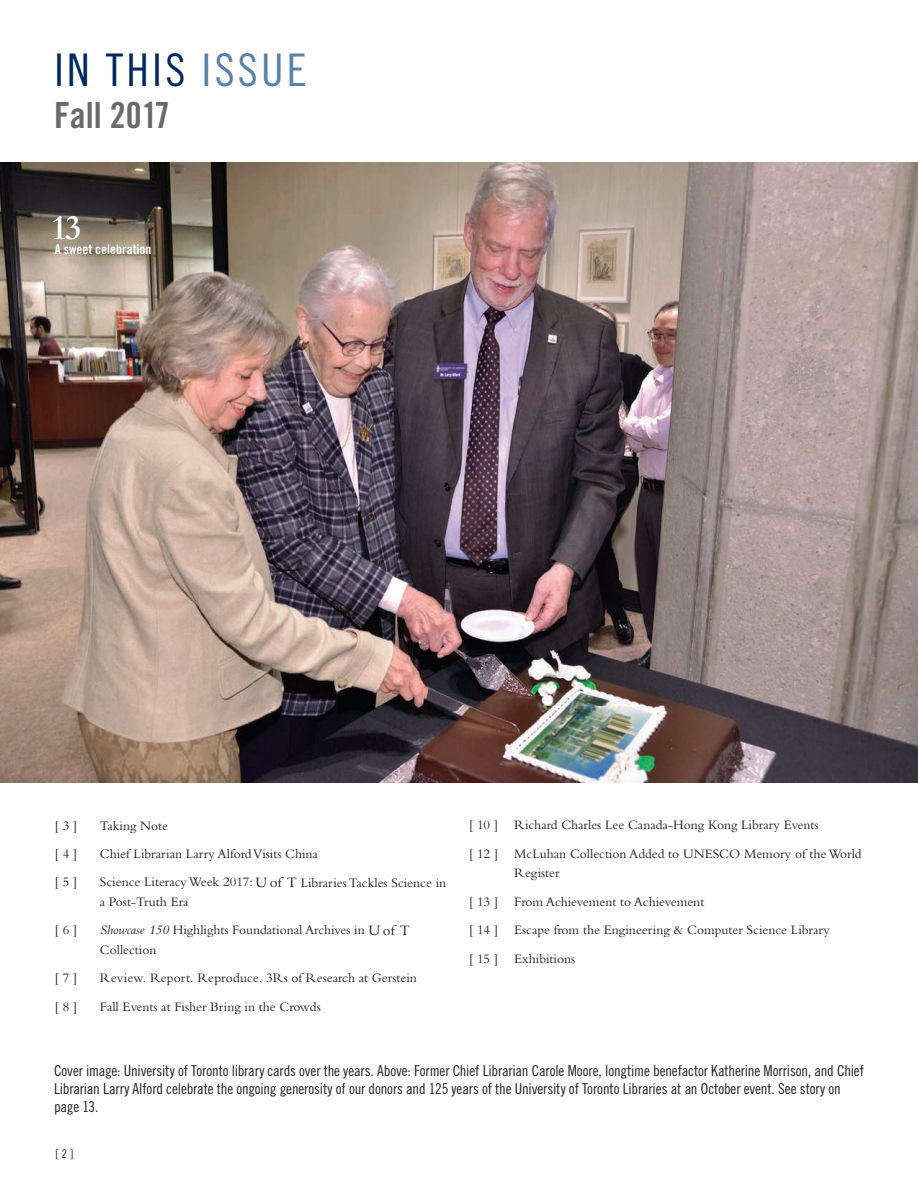
<style>
.page{position:relative;width:918px;height:1188px;background:#fff}
.page>*{position:absolute;margin:0;border:0;box-sizing:border-box;transform-origin:0 0}
.t1{font:45px "Trade Gothic LT Std Cn 18";letter-spacing:.07em;color:#00285b}
.t2{font:36px "Trade Gothic LT Std Bd Cn 20";color:#696a69}
.t3{font:600 36px "Bembo";color:#fff}
.t4{font:15px/18px "Trade Gothic LT Std Cn 18";letter-spacing:-.005em;color:#231f20}
.t5{font:13.5px/28.5px "Bembo";color:#231f20}
.t6{font:13.5px "Trade Gothic LT Std Bd Cn 20";color:#fff}
.t7{font:12px "Trade Gothic LT Std Cn 18";color:#231f20}
.s1{color:#5980aa}
.s2{font-size:15px}
.s3{font-style:italic}
</style>
<div class="page">
<img style="left:0;top:162px;width:918px;height:621px">
<h1 class="t1" style="left:54px;top:44px;width:254px">IN THIS <span class="s1">ISSUE</span></h1>
<h2 class="t2" style="left:54px;top:94px;width:118px">Fall 2017</h2>
<h2 class="t3" style="left:50px;top:208px;width:34px">13</h2>
<p class="t6" style="left:55px;top:241px;width:98px">A sweet celebration</p>
<p class="t5" style="left:55px;top:811px;width:24px">[ 3 ]</p>
<p class="t5" style="left:100px;top:811px;width:70px">Taking Note</p>
<p class="t5" style="left:55px;top:839px;width:24px">[ 4 ]</p>
<p class="t5" style="left:100px;top:839px;width:220px">Chief Librarian Larry Alford Visits China</p>
<p class="t5" style="left:55px;top:868px;width:24px">[ 5 ]</p>
<p class="t5" style="left:100px;top:872px;width:348px;line-height:19.5px">Science Literacy Week 2017: <span class="s2">U of T</span> Libraries Tackles Science in a Post-Truth Era</p>
<p class="t5" style="left:55px;top:916px;width:24px">[ 6 ]</p>
<p class="t5" style="left:100px;top:920px;width:312px;line-height:19.5px"><span class="s3">Showcase 150</span> Highlights Foundational Archives in <span class="s2">U of T<br></span>Collection</p>
<p class="t5" style="left:55px;top:964px;width:24px">[ 7 ]</p>
<p class="t5" style="left:100px;top:964px;width:319px">Review. Report. Reproduce. 3Rs of Research at Gerstein</p>
<p class="t5" style="left:55px;top:992px;width:24px">[ 8 ]</p>
<p class="t5" style="left:100px;top:992px;width:222px">Fall Events at Fisher Bring in the Crowds</p>
<p class="t5" style="left:469px;top:811px;width:394px">[ 10 ] Richard Charles Lee Canada-Hong Kong Library Events<br>[ 12 ] McLuhan Collection Added to UNESCO Memory of the World</p>
<p class="t5" style="left:469px;top:859px;width:362px;text-indent:45px">Register<br>[ 13 ] From Achievement to Achievement<br>[ 14 ] Escape from the Engineering &amp; Computer Science Library [ 15 ] Exhibitions</p>
<p class="t4" style="left:54px;top:1061px;width:811px">Cover image: University of Toronto library cards over the years. Above: Former Chief Librarian Carole Moore, longtime benefactor Katherine Morrison, and Chief<br>Librarian Larry Alford celebrate the ongoing generosity of our donors and 125 years of the University of Toronto Libraries at an October event. See story on page 13.</p>
<p class="t7" style="left:56px;top:1147px;width:19px">[ 2 ]</p>
</div>
